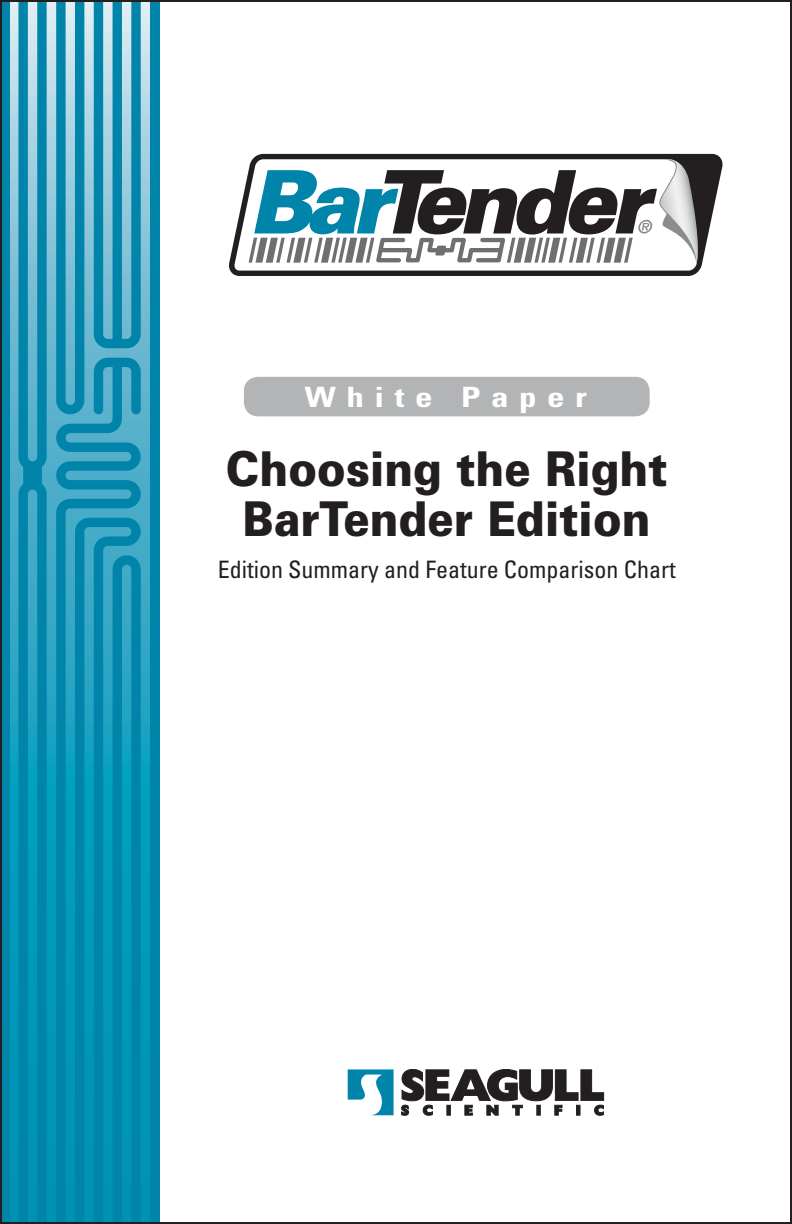
<style>
.page{position:relative;width:792px;height:1224px;background:#fff}
.page>*{position:absolute;margin:0;border:0;box-sizing:border-box;transform-origin:0 0}
.t1{font:900 48px/50px "Univers LT Std";color:#231f20;text-align:center;scale:.9 1}
.t2{font:700 condensed 28px "Univers LT Std";letter-spacing:.3em;color:#fff;scale:1.25 1}
.t3{font:condensed 24px "Univers LT Std";color:#231f20}
</style>
<div class="page">
<svg style="left:9px;top:3px;width:141px;height:1218px;background:#49b0cb"></svg>
<div style="left:0;top:0;width:9px;height:1224px;background:#0084aa"></div>
<div style="left:150px;top:0;width:10px;height:1224px;background:#0084aa"></div>
<svg style="left:56px;top:3px;width:28px;height:355px;background:#3a9fbd"></svg>
<svg style="left:18px;top:3px;width:29px;height:1218px;background:#1792b5"></svg>
<svg style="left:94px;top:3px;width:47px;height:345px;background:#3fa2bf"></svg>
<svg style="left:56px;top:358px;width:85px;height:863px;background:#1a95b7"></svg>
<svg style="left:75px;top:518px;width:66px;height:703px;background:#0990b4"></svg>
<svg style="left:113px;top:555px;width:28px;height:666px;background:#048baf"></svg>
<svg style="left:402px;top:1069px;width:202px;height:46px"></svg>
<svg style="left:348px;top:1069px;width:46px;height:46px"></svg>
<svg style="left:229px;top:154px;width:494px;height:122px;fill:#231f20"></svg>
<svg style="left:234px;top:159px;width:463px;height:112px"></svg>
<svg style="left:249px;top:156px;width:454px;height:108px"></svg>
<div style="left:244px;top:377px;width:406px;height:39px;background:#b2b4b6;border-radius:14px"></div>
<p class="t2" style="left:305px;top:380px;width:227px">White Paper</p>
<h1 class="t1" style="left:226px;top:443px;width:492px">Choosing the Right<br>BarTender Edition</h1>
<p class="t3" style="left:218px;top:554px;width:460px">Edition Summary and Feature Comparison Chart</p>
</div>
